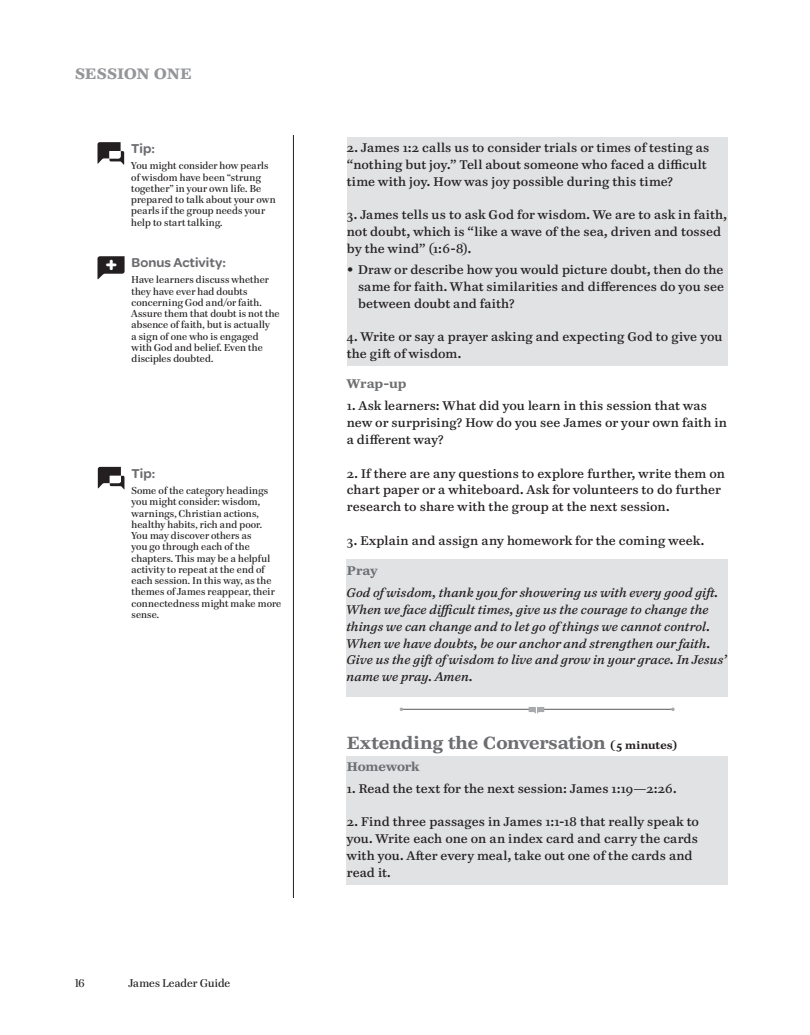
<style>
.page{position:relative;width:810px;height:1035px;background:#fff}
.page>*{position:absolute;margin:0;border:0;box-sizing:border-box;transform-origin:0 0}
.t1{font:700 17.5px "Paperback 9";letter-spacing:-.01em;color:#6c6d70}
.t2{font:700 15px "Paperback 6";letter-spacing:-.025em;color:#939598}
.t3{font:600 13.75px "Omnes";letter-spacing:.005em;color:#6c6d70}
.t4{font:12.5px/16.9px "Paperback 9";letter-spacing:.01em;color:#231f20}
.t5{font:italic 12.5px/16.9px "Paperback 9";letter-spacing:.01em;color:#231f20}
.t6{font:700 12.5px "Paperback 9";color:#6c6d70}
.t7{font:11.25px "Paperback 48";color:#231f20}
.t8{font:10px/11.2px "Paperback 48";letter-spacing:.015em;color:#231f20}
.s1{font-size:10.62px;color:#231f20}
</style>
<div class="page">
<hr style="left:293px;top:135px;width:1px;height:763px;background:#231f20">
<div style="left:347px;top:756px;width:381px;height:129px;background:#e1e2e4"></div>
<div style="left:347px;top:559px;width:381px;height:137px;background:#e1e2e4"></div>
<div style="left:347px;top:138px;width:381px;height:228px;background:#e1e2e4"></div>
<hr style="left:401px;top:709px;width:271px;height:1px;background:#57585a">
<svg style="left:671px;top:708px;width:4px;height:3px"></svg>
<svg style="left:529px;top:707px;width:15px;height:7px"></svg>
<svg style="left:98px;top:142px;width:26px;height:23px"></svg>
<svg style="left:98px;top:467px;width:26px;height:22px"></svg>
<svg style="left:98px;top:256px;width:27px;height:24px"></svg>
<p class="t2" style="left:75px;top:63px;width:118px">SESSION ONE</p>
<p class="t3" style="left:131px;top:141px;width:25px">Tip:</p>
<p class="t8" style="left:131px;top:160px;width:146px">You might consider how pearls of wisdom have been “strung together” in your own life. Be prepared to talk about your own pearls if the group needs your help to start talking.</p>
<p class="t3" style="left:132px;top:255px;width:96px">Bonus Activity:</p>
<p class="t8" style="left:132px;top:275px;width:150px">Have learners discuss whether they have ever had doubts concerning God and/or faith.<br>Assure them that doubt is not the absence of faith, but is actually<br>a sign of one who is engaged with God and belief. Even the disciples doubted.</p>
<p class="t3" style="left:132px;top:465px;width:25px">Tip:</p>
<p class="t8" style="left:132px;top:485px;width:151px">Some of the category headings you might consider: wisdom, warnings, Christian actions, healthy habits, rich and poor.<br>You may discover others as<br>you go through each of the chapters. This may be a helpful activity to repeat at the end of each session. In this way, as the themes of James reappear, their connectedness might make more sense.</p>
<p class="t7" style="left:75px;top:977px;width:11px">16</p>
<p class="t7" style="left:129px;top:977px;width:103px">James Leader Guide</p>
<p class="t4" style="left:347px;top:139px;width:364px">2. James 1:2 calls us to consider trials or times of testing as “nothing but joy.” Tell about someone who faced a difficult time with joy. How was joy possible during this time?</p>
<p class="t4" style="left:347px;top:206px;width:382px">3. James tells us to ask God for wisdom. We are to ask in faith, not doubt, which is “like a wave of the sea, driven and tossed by the wind” (1:6-8).</p>
<p class="t4" style="left:358px;top:261px;width:368px;text-align:justify;text-indent:-11px">• Draw or describe how you would picture doubt, then do the same for faith. What similarities and differences do you see between doubt and faith?</p>
<p class="t4" style="left:347px;top:328px;width:377px">4. Write or say a prayer asking and expecting God to give you the gift of wisdom.</p>
<p class="t6" style="left:347px;top:376px;width:61px">Wrap-up</p>
<p class="t4" style="left:347px;top:397px;width:382px">1. Ask learners: What did you learn in this session that was new or surprising? How do you see James or your own faith in a different way?</p>
<p class="t4" style="left:347px;top:465px;width:380px">2. If there are any questions to explore further, write them on chart paper or a whiteboard. Ask for volunteers to do further research to share with the group at the next session.</p>
<p class="t4" style="left:347px;top:532px;width:359px">3. Explain and assign any homework for the coming week.</p>
<p class="t6" style="left:347px;top:563px;width:32px">Pray</p>
<p class="t5" style="left:347px;top:584px;width:382px">God of wisdom, thank you for showering us with every good gift.<br>When we face difficult times, give us the courage to change the things we can change and to let go of things we cannot control.<br>When we have doubts, be our anchor and strengthen our faith.<br>Give us the gift of wisdom to live and grow in your grace. In Jesus’ name we pray. Amen.</p>
<h1 class="t1" style="left:347px;top:732px;width:332px">Extending the Conversation <span class="s1">(5 minutes)</span></h1>
<p class="t6" style="left:347px;top:758px;width:74px">Homework</p>
<p class="t4" style="left:347px;top:780px;width:331px">1. Read the text for the next session: James 1:19—2:26.</p>
<p class="t4" style="left:347px;top:813px;width:354px">2. Find three passages in James 1:1-18 that really speak to you. Write each one on an index card and carry the cards with you. After every meal, take out one of the cards and read it.</p>
</div>
